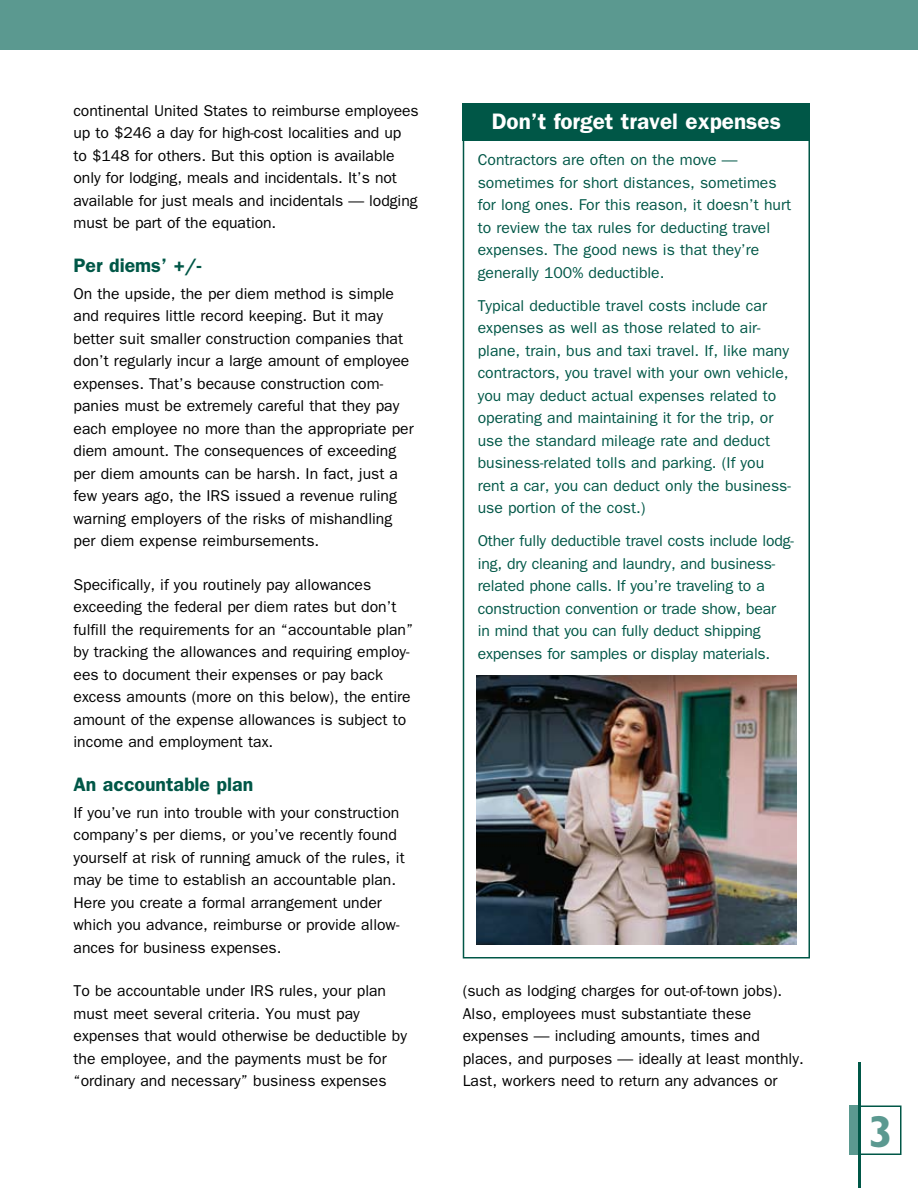
<style>
.page{position:relative;width:918px;height:1188px;background:#fff}
.page>*{position:absolute;margin:0;border:0;box-sizing:border-box;transform-origin:0 0}
.t1{font:700 45px "Gill Sans Std";color:#5b9990}
.t2{font:600 22.5px "ITC Franklin Gothic Std";color:#fff}
.t3{font:600 19.5px "ITC Franklin Gothic Std";color:#005747}
.t4{font:15.75px/22.5px "ITC Franklin Gothic Std";color:#000}
.t5{font:15.75px/22.5px "ITC Franklin Gothic Std";color:#005747}
</style>
<div class="page">
<div style="left:0;top:0;width:918px;height:50px;background:#5b9990"></div>
<div style="left:849px;top:1106px;width:11px;height:49px;background:#5b9990"></div>
<div style="left:858px;top:1106px;width:44px;height:49px;border:2px solid #005747"></div>
<hr style="left:858px;top:1062px;width:3px;height:126px;background:#005747">
<div style="left:463px;top:140px;width:347px;height:818px;border:2px solid #005747"></div>
<div style="left:463px;top:104px;width:347px;height:37px;background:#005747"></div>
<img style="left:477px;top:675px;width:319px;height:270px">
<p class="t4" style="left:74px;top:99px;width:347px">continental United States to reimburse employees up to $246 a day for high-cost localities and up to $148 for others. But this option is available only for lodging, meals and incidentals. It’s not available for just meals and incidentals — lodging must be part of the equation.</p>
<p class="t3" style="left:74px;top:254px;width:129px">Per diems’ +/-</p>
<p class="t4" style="left:74px;top:282px;width:342px">On the upside, the per diem method is simple and requires little record keeping. But it may better suit smaller construction companies that don’t regularly incur a large amount of employee expenses. That’s because construction com&shy;panies must be extremely careful that they pay each employee no more than the appropriate per diem amount. The consequences of exceeding per diem amounts can be harsh. In fact, just a few years ago, the IRS issued a revenue ruling warning employers of the risks of mishandling per diem expense reimbursements.</p>
<p class="t4" style="left:74px;top:573px;width:341px">Specifically, if you routinely pay allowances exceeding the federal per diem rates but don’t fulfill the requirements for an “accountable plan” by tracking the allowances and requiring employ&shy;ees to document their expenses or pay back excess amounts (more on this below), the entire amount of the expense allowances is subject to income and employment tax.</p>
<p class="t3" style="left:74px;top:773px;width:181px">An accountable plan</p>
<p class="t4" style="left:74px;top:801px;width:333px">If you’ve run into trouble with your construction company’s per diems, or you’ve recently found yourself at risk of running amuck of the rules, it may be time to establish an accountable plan.<br>Here you create a formal arrangement under which you advance, reimburse or provide allow&shy;ances for business expenses.</p>
<p class="t4" style="left:74px;top:980px;width:335px">To be accountable under IRS rules, your plan must meet several criteria. You must pay expenses that would otherwise be deductible by the employee, and the payments must be for “ordinary and necessary” business expenses</p>
<p class="t4" style="left:463px;top:980px;width:342px">(such as lodging charges for out-of-town jobs).<br>Also, employees must substantiate these expenses — including amounts, times and places, and purposes — ideally at least monthly.<br>Last, workers need to return any advances or</p>
<h2 class="t2" style="left:492px;top:108px;width:291px">Don’t forget travel expenses</h2>
<p class="t5" style="left:478px;top:149px;width:315px">Contractors are often on the move — sometimes for short distances, sometimes for long ones. For this reason, it doesn’t hurt to review the tax rules for deducting travel expenses. The good news is that they’re generally 100% deductible.</p>
<p class="t5" style="left:478px;top:294px;width:315px">Typical deductible travel costs include car expenses as well as those related to air&shy;plane, train, bus and taxi travel. If, like many contractors, you travel with your own vehicle, you may deduct actual expenses related to operating and maintaining it for the trip, or use the standard mileage rate and deduct business-related tolls and parking. (If you rent a car, you can deduct only the business&shy;use portion of the cost.)</p>
<p class="t5" style="left:478px;top:530px;width:318px">Other fully deductible travel costs include lodg&shy;ing, dry cleaning and laundry, and business&shy;related phone calls. If you’re traveling to a construction convention or trade show, bear<br>in mind that you can fully deduct shipping expenses for samples or display materials.</p>
<h1 class="t1" style="left:868px;top:1105px;width:26px">3</h1>
</div>
